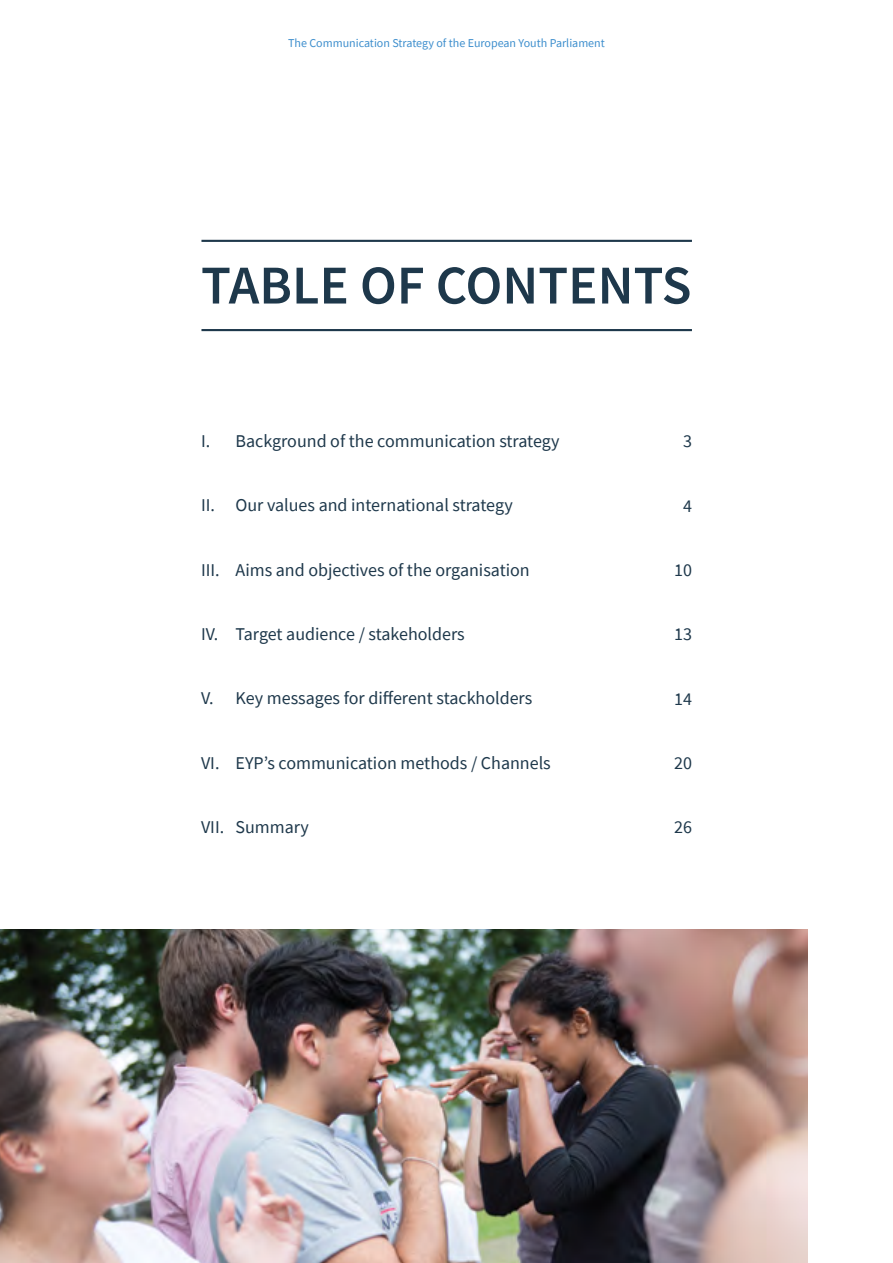
<style>
.page{position:relative;width:893px;height:1263px;background:#fff}
.page>*{position:absolute;margin:0;border:0;box-sizing:border-box;transform-origin:0 0}
.t1{font:600 54.75px "Source Sans Pro";color:#1e384b}
.t2{font:18px "Source Sans Pro";color:#1e384b}
.t3{font:12px "Source Sans Pro";color:#3d8ecd}
</style>
<div class="page">
<img style="left:0;top:929px;width:808px;height:334px">
<hr style="left:201px;top:329px;width:491px;height:2px;background:#1e384b">
<hr style="left:201px;top:240px;width:491px;height:2px;background:#1e384b">
<p class="t3" style="left:288px;top:36px;width:318px">The Communication Strategy of the European Youth Parliament</p>
<h1 class="t1" style="left:201px;top:249px;width:492px">TABLE OF CONTENTS</h1>
<p class="t2" style="left:201px;top:430px;width:360px">I. Background of the communication strategy</p>
<p class="t2" style="left:683px;top:430px;width:10px">3</p>
<p class="t2" style="left:201px;top:494px;width:313px">II. Our values and international strategy</p>
<p class="t2" style="left:683px;top:494px;width:10px">4</p>
<p class="t2" style="left:201px;top:558px;width:330px">III. Aims and objectives of the organisation</p>
<p class="t2" style="left:674px;top:558px;width:19px">10</p>
<p class="t2" style="left:201px;top:623px;width:265px">IV. Target audience / stakeholders</p>
<p class="t2" style="left:674px;top:623px;width:19px">13</p>
<p class="t2" style="left:201px;top:687px;width:333px">V. Key messages for different stackholders</p>
<p class="t2" style="left:674px;top:687px;width:19px">14</p>
<p class="t2" style="left:201px;top:751px;width:351px">VI. EYP’s communication methods / Channels</p>
<p class="t2" style="left:674px;top:751px;width:19px">20</p>
<p class="t2" style="left:201px;top:816px;width:109px">VII. Summary</p>
<p class="t2" style="left:674px;top:816px;width:19px">26</p>
</div>
